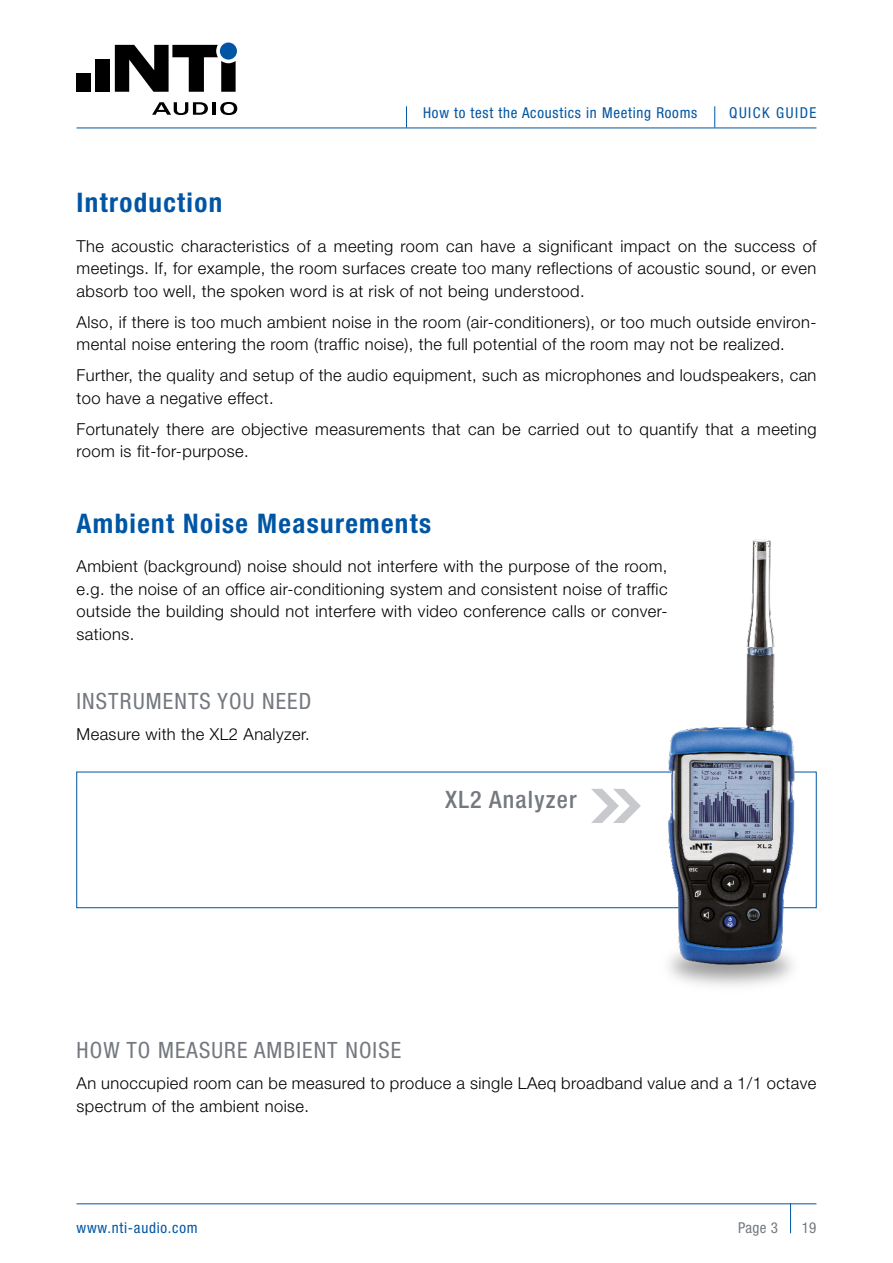
<style>
.page{position:relative;width:893px;height:1263px;background:#fff}
.page>*{position:absolute;margin:0;border:0;box-sizing:border-box;transform-origin:0 0}
.Headline_3_blau{font:700 condensed 27px "Helvetica Neue";letter-spacing:.05em;color:#0056a4}
.Prodluktname{font:500 condensed 24px "Helvetica Neue";letter-spacing:.05em;color:#74797f}
.Headline_4_grau_CAPS{font:condensed 22.5px "Helvetica Neue";letter-spacing:.05em;color:#74797f}
.Text{font:300 16.5px/22.5px "Helvetica Neue";letter-spacing:.025em;color:#000}
.Text_35_Einzug{font:300 16.5px/22.5px "Helvetica Neue";letter-spacing:.025em;color:#000;text-align:justify}
.t1{font:condensed 15px "Helvetica Neue";letter-spacing:.05em;color:#0056a4}
.t2{font:condensed 15px "Helvetica Neue";letter-spacing:.1em;color:#0056a4}
.t3{font:condensed 15px "Helvetica Neue";letter-spacing:.025em;color:#74797f}
</style>
<div class="page">
<hr style="left:790px;top:1203px;width:1px;height:30px;background:#0056a4">
<svg style="left:714px;top:106px;width:1px;height:22px"></svg>
<svg style="left:406px;top:106px;width:1px;height:22px"></svg>
<svg style="left:591px;top:789px;width:50px;height:34px"></svg>
<div style="left:77px;top:772px;width:739px;height:136px;border:1px solid #0056a4"></div>
<img style="left:655px;top:539px;width:161px;height:447px">
<hr style="left:77px;top:1203px;width:739px;height:1px;background:#0056a4">
<hr style="left:77px;top:128px;width:739px;height:1px;background:#0056a4">
<div style="left:96px;top:59px;width:14px;height:33px;background:#000"></div>
<div style="left:77px;top:73px;width:14px;height:19px;background:#000"></div>
<svg style="left:152px;top:102px;width:56px;height:13px"></svg>
<hr style="left:212px;top:102px;width:4px;height:13px;background:#000">
<svg style="left:220px;top:102px;width:17px;height:13px"></svg>
<svg style="left:115px;top:45px;width:121px;height:47px"></svg>
<div style="left:220px;top:43px;width:17px;height:17px;background:#0056a4;border-radius:50%"></div>
<p class="t1" style="left:423px;top:104px;width:276px">How to test the Acoustics in Meeting Rooms</p>
<p class="t2" style="left:729px;top:104px;width:89px">QUICK GUIDE</p>
<p class="Headline_3_blau" style="left:77px;top:186px;width:147px">Introduction</p>
<p class="Text" style="left:77px;top:234px;width:741px;text-align:justify">The acoustic characteristics of a meeting room can have a significant impact on the success of meetings. If, for example, the room surfaces create too many reflections of acoustic sound, or even absorb too well, the spoken word is at risk of not being understood.</p>
<p class="Text" style="left:77px;top:310px;width:741px">Also, if there is too much ambient noise in the room (air-conditioners), or too much outside environ&shy;mental noise entering the room (traffic noise), the full potential of the room may not be realized.</p>
<p class="Text" style="left:77px;top:364px;width:741px">Further, the quality and setup of the audio equipment, such as microphones and loudspeakers, can too have a negative effect.</p>
<p class="Text" style="left:77px;top:417px;width:741px">Fortunately there are objective measurements that can be carried out to quantify that a meeting room is fit-for-purpose.</p>
<p class="Headline_3_blau" style="left:77px;top:507px;width:356px">Ambient Noise Measurements</p>
<p class="Text_35_Einzug" style="left:77px;top:555px;width:593px">Ambient (background) noise should not interfere with the purpose of the room, e.g. the noise of an office air-conditioning system and consistent noise of traffic outside the building should not interfere with video conference calls or conver&shy;sations.</p>
<p class="Headline_4_grau_CAPS" style="left:77px;top:688px;width:236px">INSTRUMENTS YOU NEED</p>
<p class="Text" style="left:77px;top:723px;width:235px">Measure with the XL2 Analyzer.</p>
<p class="Prodluktname" style="left:445px;top:785px;width:133px">XL2 Analyzer</p>
<p class="Headline_4_grau_CAPS" style="left:77px;top:1037px;width:326px">HOW TO MEASURE AMBIENT NOISE</p>
<p class="Text" style="left:77px;top:1071px;width:741px">An unoccupied room can be measured to produce a single LAeq broadband value and a 1/1 octave spectrum of the ambient noise.</p>
<p class="t1" style="left:77px;top:1219px;width:123px">www.nti-audio.com</p>
<p class="t3" style="left:738px;top:1219px;width:42px">Page 3</p>
<p class="t3" style="left:802px;top:1219px;width:16px">19</p>
</div>
